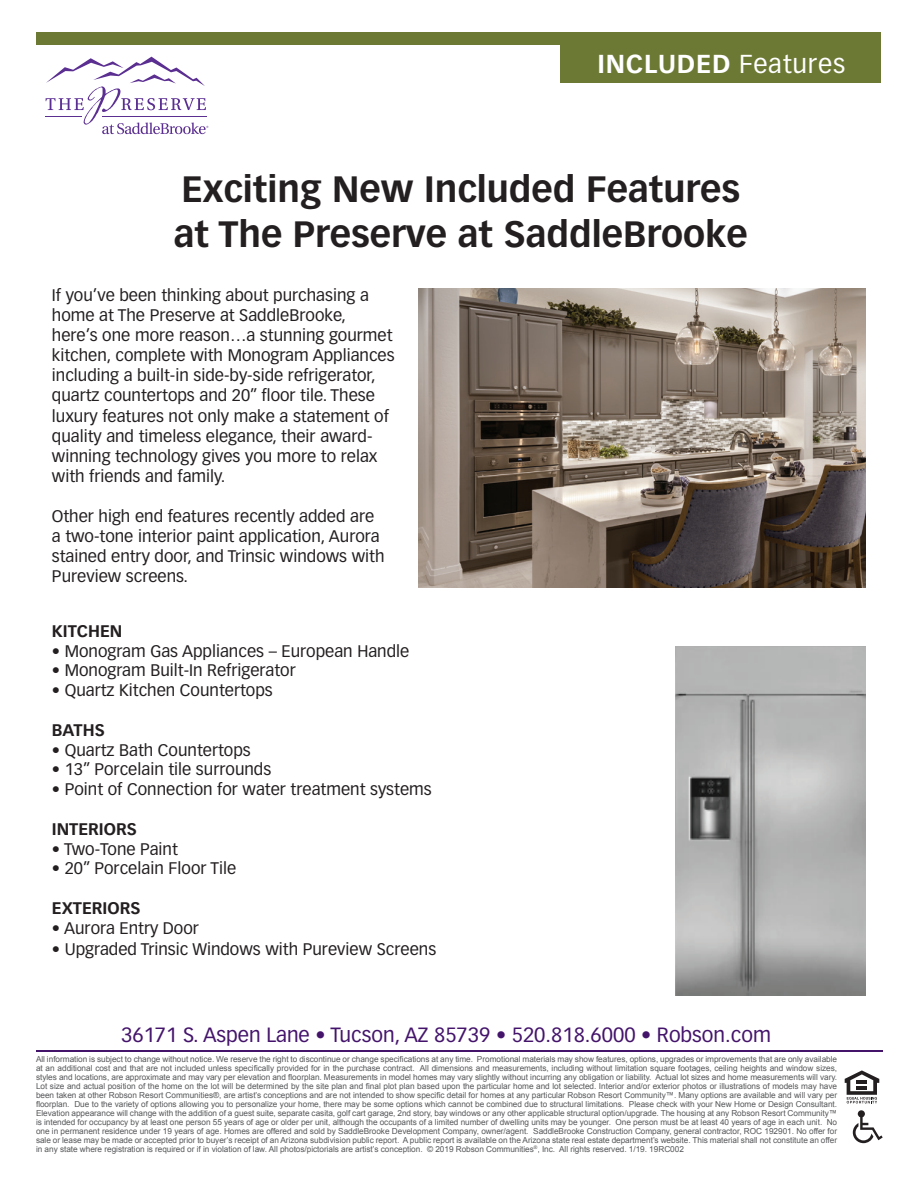
<style>
.page{position:relative;width:918px;height:1188px;background:#fff}
.page>*{position:absolute;margin:0;border:0;box-sizing:border-box;transform-origin:0 0}
.t1{font:700 36px/45px "Vectora LH";color:#231f20}
.t2{font:700 25.5px "Vectora LH";letter-spacing:.03em;color:#fff}
.t3{font:20.25px "Vectora LT Std";color:#44146b}
.t4{font:16.5px/20.1px "Vectora LH";color:#231f20}
.t5{font:700 16.5px "Vectora LH";color:#231f20}
.t6{font:8.25px/9px "Arial";letter-spacing:-.005em;color:#57585a;text-align:justify}
.s1{font-weight:400}
</style>
<div class="page">
<img style="left:419px;top:289px;width:447px;height:299px">
<svg style="left:845px;top:1070px;width:34px;height:34px"></svg>
<hr style="left:856px;top:1080px;width:11px;height:4px;background:#231f20">
<hr style="left:856px;top:1086px;width:11px;height:4px;background:#231f20">
<svg style="left:853px;top:1110px;width:30px;height:33px"></svg>
<hr style="left:36px;top:1050px;width:847px;height:2px;background:#44146b">
<svg style="left:46px;top:57px;width:162px;height:77px"></svg>
<div style="left:561px;top:44px;width:320px;height:39px;background:#6c7934"></div>
<div style="left:36px;top:32px;width:845px;height:13px;background:#6c7934"></div>
<img style="left:676px;top:646px;width:190px;height:349px">
<h2 class="t2" style="left:598px;top:48px;width:249px">INCLUDED <span class="s1">Features</span></h2>
<h1 class="t1" style="left:174px;top:166px;width:575px">Exciting New Included Features at The Preserve at SaddleBrooke</h1>
<p class="t4" style="left:52px;top:285px;width:344px">If you’ve been thinking about purchasing a home at The Preserve at SaddleBrooke, here’s one more reason…a stunning gourmet kitchen, complete with Monogram Appliances including a built-in side-by-side refrigerator, quartz countertops and 20” floor tile. These luxury features not only make a statement of quality and timeless elegance, their award&shy;winning technology gives you more to relax with friends and family.</p>
<h3 class="t4" style="left:52px;top:506px;width:334px">Other high end features recently added are a two-tone interior paint application, Aurora stained entry door, and Trinsic windows with Pureview screens.</h3>
<h3 class="t5" style="left:52px;top:621px;width:72px">KITCHEN</h3>
<h3 class="t4" style="left:52px;top:641px;width:359px">• Monogram Gas Appliances – European Handle</h3>
<h3 class="t4" style="left:52px;top:661px;width:245px">• Monogram Built-In Refrigerator</h3>
<h3 class="t4" style="left:52px;top:680px;width:222px">• Quartz Kitchen Countertops</h3>
<h3 class="t5" style="left:52px;top:720px;width:54px">BATHS</h3>
<h3 class="t4" style="left:52px;top:740px;width:200px">• Quartz Bath Countertops</h3>
<h3 class="t4" style="left:52px;top:760px;width:221px">• 13” Porcelain tile surrounds</h3>
<h3 class="t4" style="left:52px;top:779px;width:381px">• Point of Connection for water treatment systems</h3>
<h3 class="t5" style="left:52px;top:819px;width:86px">INTERIORS</h3>
<h3 class="t4" style="left:52px;top:839px;width:127px">• Two-Tone Paint</h3>
<h3 class="t4" style="left:52px;top:859px;width:186px">• 20” Porcelain Floor Tile</h3>
<h3 class="t5" style="left:52px;top:898px;width:90px">EXTERIORS</h3>
<h3 class="t4" style="left:52px;top:918px;width:149px">• Aurora Entry Door</h3>
<h3 class="t4" style="left:52px;top:940px;width:386px">• Upgraded Trinsic Windows with Pureview Screens</h3>
<h3 class="t3" style="left:121px;top:1023px;width:651px">36171 S. Aspen Lane • Tucson, AZ 85739 • 520.818.6000 • Robson.com</h3>
<p class="t6" style="left:36px;top:1055px;width:803px">All information is subject to change without notice. We reserve the right to discontinue or change specifications at any time. Promotional materials may show features, options, upgrades or improvements that are only available at an additional cost and that are not included unless specifically provided for in the purchase contract. All dimensions and measurements, including without limitation square footages, ceiling heights and window sizes, styles and locations, are approximate and may vary per elevation and floorplan. Measurements in model homes may vary slightly without incurring any obligation or liability. Actual lot sizes and home measurements will vary.<br>Lot size and actual position of the home on the lot will be determined by the site plan and final plot plan based upon the particular home and lot selected. Interior and/or exterior photos or illustrations of models may have been taken at other Robson Resort Communities®, are artist’s conceptions and are not intended to show specific detail for homes at any particular Robson Resort Community™. Many options are available and will vary per floorplan. Due to the variety of options allowing you to personalize your home, there may be some options which cannot be combined due to structural limitations. Please check with your New Home or Design Consultant.<br>Elevation appearance will change with the addition of a guest suite, separate casita, golf cart garage, 2nd story, bay windows or any other applicable structural option/upgrade. The housing at any Robson Resort Community™ is intended for occupancy by at least one person 55 years of age or older per unit, although the occupants of a limited number of dwelling units may be younger. One person must be at least 40 years of age in each unit. No one in permanent residence under 19 years of age. Homes are offered and sold by SaddleBrooke Development Company, owner/agent. SaddleBrooke Construction Company, general contractor, ROC 192901. No offer for sale or lease may be made or accepted prior to buyer’s receipt of an Arizona subdivision public report. A public report is available on the Arizona state real estate department’s website. This material shall not constitute an offer in any state where registration is required or if in violation of law. All photos/pictorials are artist’s conception. © 2019 Robson Communities<sup>®</sup>, Inc. All rights reserved. 1/19. 19RC002</p>
</div>
